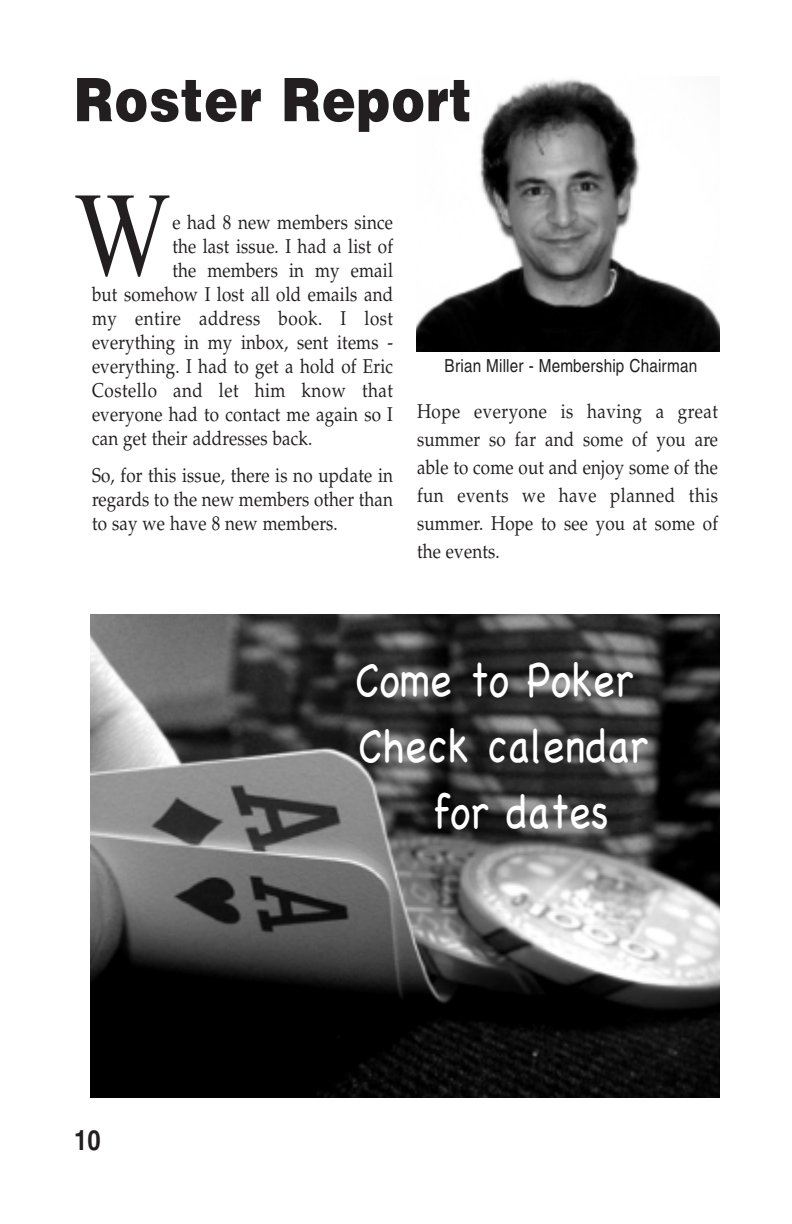
<style>
.page{position:relative;width:792px;height:1224px;background:#fff}
.page>*{position:absolute;margin:0;border:0;box-sizing:border-box;transform-origin:0 0}
.t1{font:120px "Times New Roman";color:#231f20;scale:.85 1}
.t2{font:900 60px "Helvetica";letter-spacing:.015em;color:#231f20;scale:.85 1}
.t3{font:48px "Chalkboard";letter-spacing:.01em;color:#fff;scale:.85 1}
.t4{font:700 28px "Helvetica";color:#231f20;scale:.85 1}
.t5{font:20px/28px "Palatino";letter-spacing:.01em;color:#231f20;text-align:justify;scale:.85 1}
.t6{font:20px "Palatino";letter-spacing:.03em;color:#231f20;scale:.85 1}
.t7{font:18px "Helvetica";letter-spacing:.01em;color:#231f20;scale:.85 1}
</style>
<div class="page">
<img style="left:416px;top:79px;width:304px;height:273px">
<img style="left:90px;top:614px;width:630px;height:484px">
<h2 class="t2" style="left:74px;top:78px;width:469px">Roster Report</h2>
<h1 class="t1" style="left:74px;top:163px;width:115px">W</h1>
<p class="t5" style="left:172px;top:210px;width:261px">e had 8 new members since</p>
<p class="t5" style="left:172px;top:234px;width:261px">the last issue. I had a list of</p>
<p class="t5" style="left:172px;top:258px;width:261px">the members in my email</p>
<p class="t5" style="left:92px;top:282px;width:356px">but somehow I lost all old emails and</p>
<p class="t6" style="left:92px;top:310px;width:356px">my entire address book. I lost</p>
<p class="t5" style="left:92px;top:330px;width:356px">everything in my inbox, sent items -</p>
<p class="t5" style="left:92px;top:354px;width:356px">everything. I had to get a hold of Eric</p>
<p class="t6" style="left:92px;top:382px;width:356px">Costello and let him know that</p>
<p class="t5" style="left:92px;top:402px;width:356px">everyone had to contact me again so I</p>
<p class="t5" style="left:92px;top:426px;width:261px">can get their addresses back.</p>
<p class="t5" style="left:92px;top:466px;width:356px;line-height:24px">So, for this issue, there is no update in regards to the new members other than to say we have 8 new members.</p>
<p class="t7" style="left:445px;top:359px;width:299px">Brian Miller - Membership Chairman</p>
<p class="t5" style="left:417px;top:399px;width:356px">Hope everyone is having a great summer so far and some of you are able to come out and enjoy some of the fun events we have planned this summer. Hope to see you at some of the events.</p>
<h3 class="t4" style="left:74px;top:1129px;width:33px">10</h3>
<h3 class="t3" style="left:355px;top:643px;width:328px">Come to Poker</h3>
<h3 class="t3" style="left:358px;top:709px;width:342px">Check calendar</h3>
<h3 class="t3" style="left:432px;top:775px;width:209px">for dates</h3>
</div>
